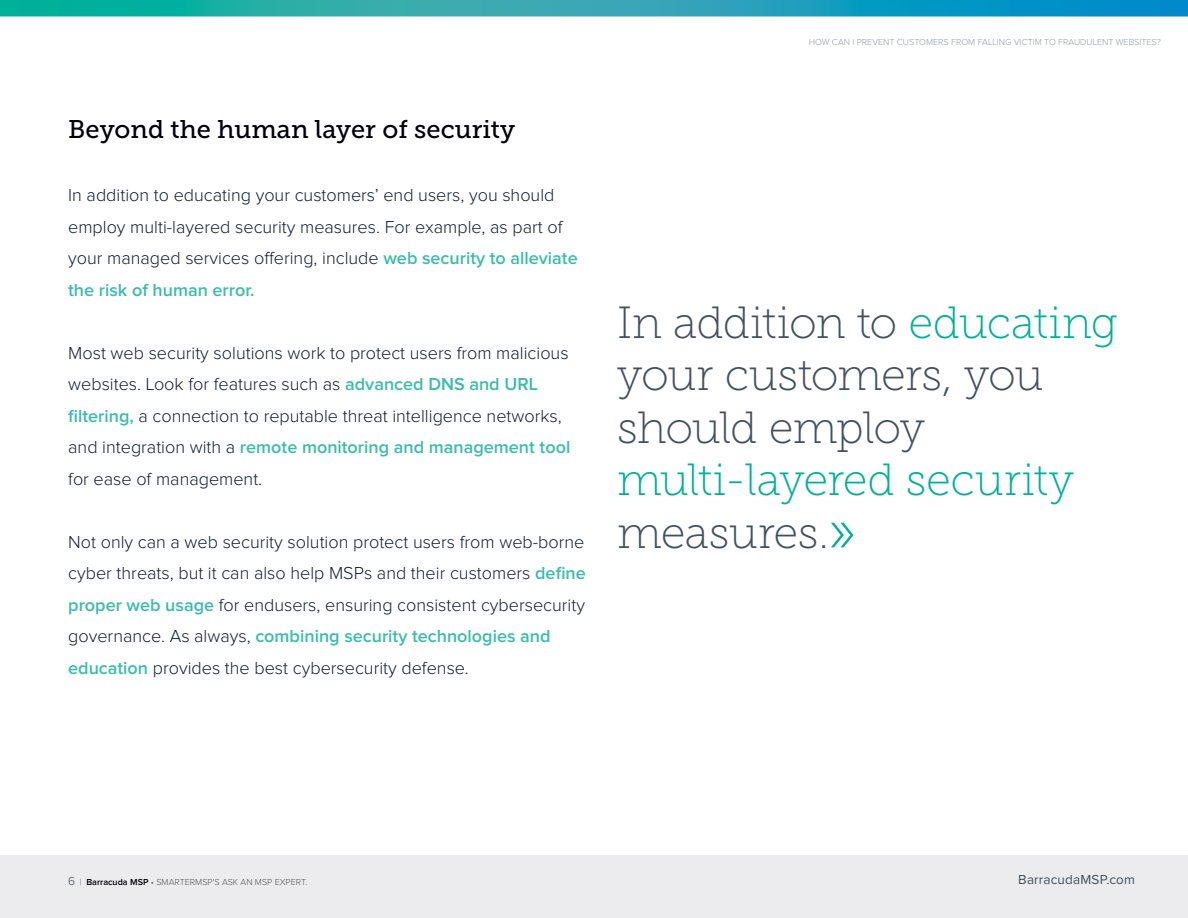
<style>
.page{position:relative;width:1188px;height:918px;background:#fff}
.page>*{position:absolute;margin:0;border:0;box-sizing:border-box;transform-origin:0 0}
.t1{font:45px/52.5px "Museo Slab 100";letter-spacing:-.02em;color:#425160}
.t2{font:45px/52.5px "Museo Slab 100";letter-spacing:-.01em;color:#00b098}
.t3{font:25.5px "Museo Slab 500";color:#00000a}
.t4{font:300 18px/31.5px "Proxima Nova";color:#111f32}
.t5{font:13.5px "Proxima Nova";letter-spacing:.015em;color:#425160}
.t6{font:300 9px "Proxima Nova";color:#919daa}
.t7{font:300 9px "Proxima Nova";color:#58595b}
.s1{font-weight:600;color:#3bbda9}
.s2{color:#00b098}
.s3{color:#425160}
.s4{font-size:60px}
.s5{font-size:12px;color:#425160}
.s6{font-weight:600;color:#00000a}
</style>
<div class="page">
<div style="left:0;top:855px;width:1188px;height:63px;background:#ecebee"></div>
<svg style="left:0;top:0;width:1188px;height:16px;background:#1aa3b4"></svg>
<h2 class="t3" style="left:68px;top:115px;width:448px">Beyond the human layer of security</h2>
<p class="t4" style="left:68px;top:180px;width:511px">In addition to educating your customers’ end users, you should employ multi-layered security measures. For example, as part of your managed services offering, include <span class="s1">web security to alleviate the risk of human error.</span></p>
<p class="t4" style="left:68px;top:337px;width:504px">Most web security solutions work to protect users from malicious websites. Look for features such as <span class="s1">advanced DNS and URL filtering,</span> a connection to reputable threat intelligence networks, and integration with a <span class="s1">remote monitoring and management tool </span>for ease of management.</p>
<p class="t4" style="left:68px;top:526px;width:519px">N ot only can a web security solution protect users from web-borne cyber threats, but it can also help MSPs and their customers <span class="s1">define proper web usage</span> for endusers, ensuring consistent cybersecurity governance. As always, <span class="s1">combining security technologies and education</span> provides the best cybersecurity defense.</p>
<p class="t6" style="left:809px;top:37px;width:354px">How can I prevent customers from falli ng victi m to fraudulent websites?</p>
<h1 class="t1" style="left:617px;top:296px;width:502px">In addition to <span class="s2">educating </span>your customers, you should employ</h1>
<h1 class="t2" style="left:617px;top:454px;width:459px">multi-layered security <span class="s3">measures.</span><span class="s4">»</span></h1>
<p class="t7" style="left:68px;top:877px;width:241px"><span class="s5">6</span> | <span class="s6">Barracuda MSP</span> • SmarterMSP's As k an MSP Expert.</p>
<p class="t5" style="left:1018px;top:869px;width:118px">BarracudaMSP.com</p>
</div>
